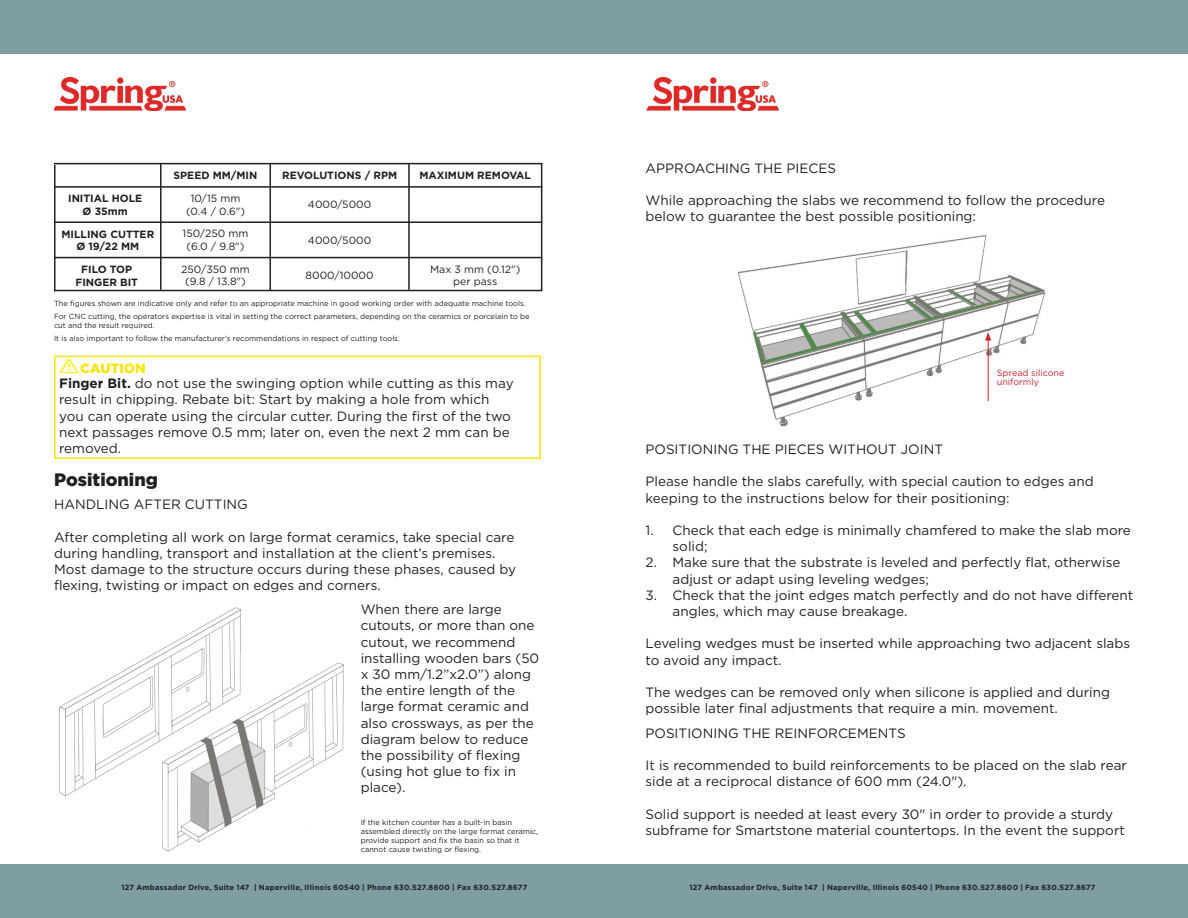
<style>
.page{position:relative;width:1188px;height:918px;background:#fff}
.page>*{position:absolute;margin:0;border:0;box-sizing:border-box;transform-origin:0 0}
.t1{font:900 18px "Gotham";color:#231f20}
.t2{font:13.5px/16.2px "Gotham";color:#231f20}
.t3{font:900 13.5px "Gotham";color:#fbe509}
.t4{font:10.5px/12.6px "Gotham";color:#231f20;text-align:center}
.t5{font:700 10.5px/12.6px "Gotham";color:#231f20;text-align:center}
.t6{font:9px/9px "Gotham";color:#d1232a}
.t7{font:7.5px/9px "Gotham";color:#231f20}
.t8{font:700 7.5px "Gotham";letter-spacing:.025em;color:#231f20}
.s1{font-weight:700}
</style>
<div class="page">
<div style="left:0;top:0;width:1188px;height:54px;background:#7e9ea2"></div>
<div style="left:0;top:864px;width:1188px;height:54px;background:#7e9ea2"></div>
<img style="left:54px;top:78px;width:132px;height:32px">
<img style="left:647px;top:78px;width:131px;height:32px">
<hr style="left:160px;top:164px;width:2px;height:126px;background:#231f20">
<hr style="left:270px;top:164px;width:1px;height:127px;background:#231f20">
<hr style="left:408px;top:164px;width:2px;height:126px;background:#231f20">
<hr style="left:54px;top:165px;width:2px;height:126px;background:#231f20">
<hr style="left:541px;top:163px;width:1px;height:128px;background:#231f20">
<hr style="left:54px;top:186px;width:488px;height:2px;background:#231f20">
<hr style="left:54px;top:221px;width:488px;height:2px;background:#231f20">
<hr style="left:54px;top:257px;width:488px;height:1px;background:#231f20">
<hr style="left:54px;top:290px;width:488px;height:1px;background:#231f20">
<hr style="left:54px;top:163px;width:488px;height:1px;background:#231f20">
<img style="left:60px;top:359px;width:19px;height:14px">
<div style="left:54px;top:356px;width:487px;height:103px;border:2px solid #fbe509"></div>
<img style="left:737px;top:235px;width:309px;height:192px">
<img style="left:59px;top:607px;width:285px;height:245px">
<hr style="left:988px;top:338px;width:1px;height:63px;background:#d1232a">
<svg style="left:985px;top:332px;width:6px;height:9px"></svg>
<p class="t5" style="left:174px;top:169px;width:85px">SPEED MM/MIN</p>
<p class="t5" style="left:282px;top:169px;width:117px">REVOLUTIONS / RPM</p>
<p class="t5" style="left:420px;top:169px;width:113px">MAXIMUM REMOVAL</p>
<p class="t4" style="left:191px;top:192px;width:51px">10/15 mm</p>
<p class="t4" style="left:186px;top:204px;width:60px">(0.4 / 0.6")</p>
<p class="t5" style="left:68px;top:192px;width:76px">INITIAL HOLE<br>Ø 35mm</p>
<p class="t5" style="left:61px;top:228px;width:94px">MILLING CUTTER<br>Ø 19/22 MM</p>
<p class="t5" style="left:75px;top:263px;width:64px">FILO TOP<br>FINGER BIT</p>
<p class="t4" style="left:308px;top:198px;width:65px">4000/5000</p>
<p class="t4" style="left:308px;top:234px;width:65px">4000/5000</p>
<p class="t4" style="left:306px;top:269px;width:69px">8000/10000</p>
<p class="t4" style="left:430px;top:263px;width:92px">Max 3 mm (0.12") per pass</p>
<p class="t4" style="left:183px;top:227px;width:67px">150/250 mm (6.0 / 9.8")</p>
<p class="t4" style="left:181px;top:263px;width:70px">250/350 mm (9.8 / 13.8")</p>
<p class="t7" style="left:54px;top:298px;width:473px">The figures shown are indicative only and refer to an appropriate machine in good working order with adequate machine tools.</p>
<p class="t7" style="left:54px;top:312px;width:477px">For CNC cutting, the operators expertise is vital in setting the correct parameters, depending on the ceramics or porcelain to be cut and the result required.</p>
<p class="t7" style="left:54px;top:334px;width:347px">It is also important to follow the manufacturer’s recommendations in respect of cutting tools.</p>
<p class="t3" style="left:80px;top:360px;width:67px">CAUTION</p>
<p class="t2" style="left:59px;top:375px;width:456px"><span class="s1">Finger Bit.</span> do not use the swinging option while cutting as this may result in chipping. Rebate bit: Start by making a hole from which you can operate using the circular cutter. During the first of the two next passages remove 0.5 mm; later on, even the next 2 mm can be removed.</p>
<p class="t1" style="left:54px;top:470px;width:105px">Positioning</p>
<p class="t2" style="left:54px;top:496px;width:195px">HANDLING AFTER CUTTING</p>
<p class="t2" style="left:54px;top:528px;width:462px">After completing all work on large format ceramics, take special care during handling, transport and installation at the client’s premises.</p>
<p class="t2" style="left:54px;top:561px;width:464px">Most damage to the structure occurs during these phases, caused by flexing, twisting or impact on edges and corners.</p>
<p class="t2" style="left:361px;top:601px;width:180px">When there are large cutouts, or more than one cutout, we recommend installing wooden bars (50 x 30 mm/1.2”x2.0”) along the entire length of the large format ceramic and also crossways, as per the diagram below to reduce the possibility of flexing (using hot glue to fix in place).</p>
<p class="t7" style="left:361px;top:817px;width:179px">If the kitchen counter has a built-in basin assembled directly on the large format ceramic, provide support and fix the basin so that it cannot cause twisting or flexing.</p>
<p class="t2" style="left:646px;top:160px;width:192px">APPROACHING THE PIECES</p>
<p class="t2" style="left:646px;top:192px;width:461px">While approaching the slabs we recommend to follow the procedure below to guarantee the best possible positioning:</p>
<p class="t6" style="left:997px;top:368px;width:69px">Spread silicone uniformly</p>
<p class="t2" style="left:646px;top:441px;width:299px">POSITIONING THE PIECES WITHOUT JOINT</p>
<p class="t2" style="left:646px;top:473px;width:450px">Please handle the slabs carefully, with special caution to edges and keeping to the instructions below for their positioning:</p>
<p class="t2" style="left:673px;top:522px;width:460px;text-indent:-27px">1. Check that each edge is minimally chamfered to make the slab more solid;</p>
<p class="t2" style="left:673px;top:554px;width:449px;text-indent:-27px">2. Make sure that the substrate is leveled and perfectly flat, otherwise adjust or adapt using leveling wedges;</p>
<p class="t2" style="left:673px;top:587px;width:462px;text-indent:-27px">3. Check that the joint edges match perfectly and do not have different angles, which may cause breakage.</p>
<p class="t2" style="left:646px;top:635px;width:486px">Leveling wedges must be inserted while approaching two adjacent slabs to avoid any impact.</p>
<p class="t2" style="left:646px;top:684px;width:466px">The wedges can be removed only when silicone is applied and during possible later final adjustments that require a min. movement.</p>
<p class="t2" style="left:646px;top:725px;width:262px">POSITIONING THE REINFORCEMENTS</p>
<p class="t2" style="left:646px;top:757px;width:483px">It is recommended to build reinforcements to be placed on the slab rear side at a reciprocal distance of 600 mm (24.0").</p>
<p class="t2" style="left:646px;top:806px;width:481px">Solid support is needed at least every 30" in order to provide a sturdy subframe for Smartstone material countertops. In the event the support</p>
<p class="t8" style="left:121px;top:882px;width:408px">127 Ambassador Drive, Suite 147 | Naperville, Illinois 60540 | Phone 630.527.8600 | Fax 630.527.8677</p>
<p class="t8" style="left:689px;top:882px;width:408px">127 Ambassador Drive, Suite 147 | Naperville, Illinois 60540 | Phone 630.527.8600 | Fax 630.527.8677</p>
</div>
